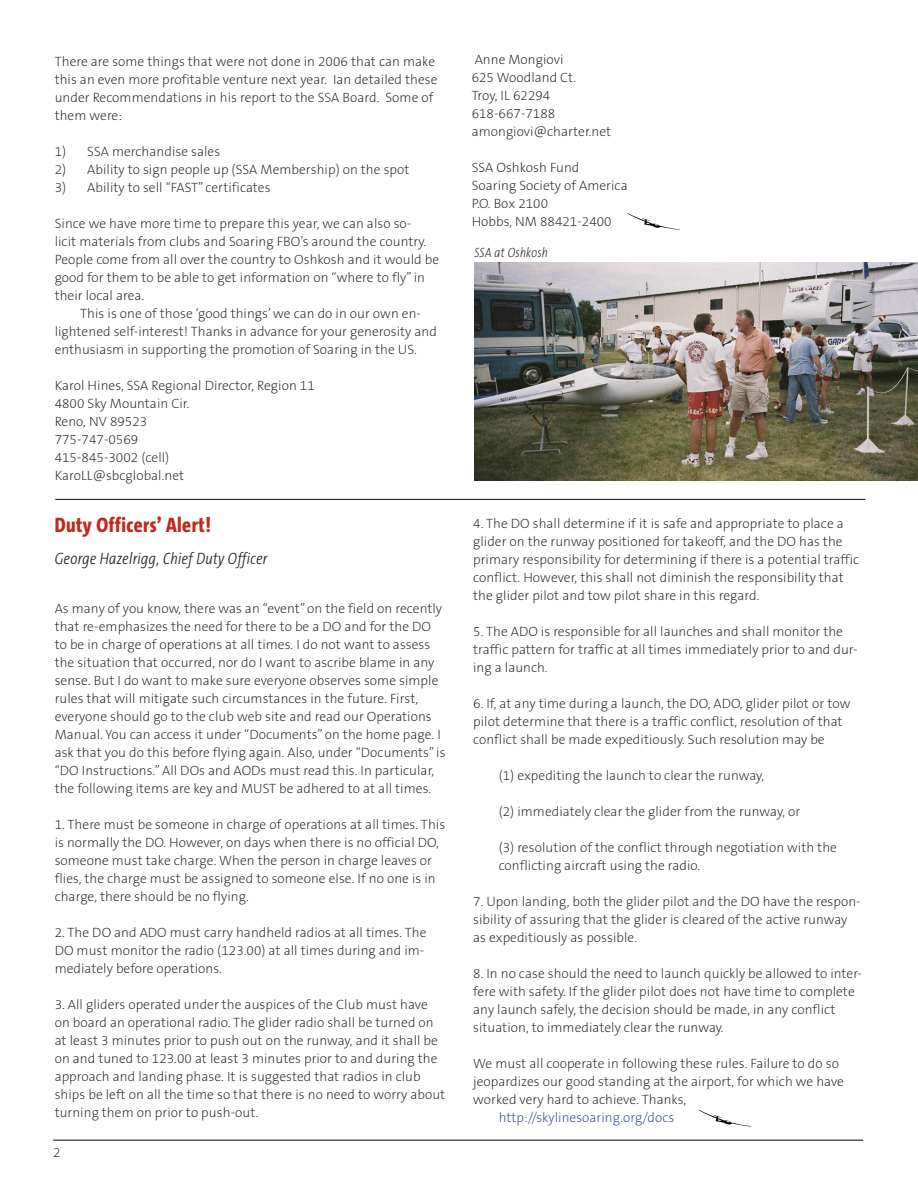
<style>
.page{position:relative;width:918px;height:1188px;background:#fff}
.page>*{position:absolute;margin:0;border:0;box-sizing:border-box;transform-origin:0 0}
.Skylines_Head{font:800 21px "The Sans Cd OF8";letter-spacing:.025em;color:#bf2a1d}
.Skylines_Author{font:italic 300 16.5px "The Sans Cd LF3 i";letter-spacing:.02em;color:#212120}
.Skyline_text{font:200 13.5px/18px "The Sans CE B2";letter-spacing:.005em;color:#212120}
.Skyline_text-2{font:200 13.5px "The Sans CE B2";letter-spacing:.005em;color:#2e458a}
.Skyline_captions{font:italic 200 13.5px "The Sans Cd LF2 i";letter-spacing:.02em;color:#212120}
</style>
<div class="page">
<svg style="left:627px;top:213px;width:53px;height:17px"></svg>
<hr style="left:55px;top:499px;width:810px;height:1px;background:#212120">
<svg style="left:699px;top:1110px;width:52px;height:17px"></svg>
<img style="left:474px;top:262px;width:443px;height:219px">
<hr style="left:53px;top:1140px;width:810px;height:1px;background:#212120">
<p class="Skyline_text" style="left:55px;top:53px;width:384px">There are some things that were not done in 2006 that can make this an even more profitable venture next year. Ian detailed these under Recommendations in his report to the SSA Board. Some of them were:</p>
<p class="Skyline_text" style="left:55px;top:143px;width:167px">1) SSA merchandise sales</p>
<p class="Skyline_text" style="left:55px;top:161px;width:356px">2) Ability to sign people up (SSA Membership) on the spot</p>
<p class="Skyline_text" style="left:55px;top:179px;width:217px">3) Ability to sell “FAST” certificates</p>
<p class="Skyline_text" style="left:55px;top:215px;width:386px">Since we have more time to prepare this year, we can also so-<br>licit materials from clubs and Soaring FBO’s around the country.<br>People come from all over the country to Oshkosh and it would be good for them to be able to get information on “where to fly” in their local area.</p>
<p class="Skyline_text" style="left:55px;top:305px;width:384px;text-indent:26px">This is one of those ‘good things’ we can do in our own en&shy;lightened self-interest! Thanks in advance for your generosity and enthusiasm in supporting the promotion of Soaring in the US.</p>
<p class="Skyline_text" style="left:55px;top:377px;width:262px">Karol Hines, SSA Regional Director, Region 11</p>
<p class="Skyline_text" style="left:55px;top:395px;width:136px">4800 Sky Mountain Cir.</p>
<p class="Skyline_text" style="left:55px;top:413px;width:94px">Reno, NV 89523</p>
<p class="Skyline_text" style="left:55px;top:431px;width:85px">775-747-0569</p>
<p class="Skyline_text" style="left:55px;top:449px;width:116px">415-845-3002 (cell)</p>
<p class="Skyline_text" style="left:55px;top:467px;width:131px">KaroLL@sbcglobal.net</p>
<p class="Skylines_Head" style="left:55px;top:514px;width:157px">Duty Officers’ Alert!</p>
<p class="Skylines_Author" style="left:55px;top:550px;width:214px">George Hazelrigg, Chief Duty Officer</p>
<p class="Skyline_text" style="left:55px;top:601px;width:392px">As many of you know, there was an “event” on the field on recently that re-emphasizes the need for there to be a DO and for the DO to be in charge of operations at all times. I do not want to assess the situation that occurred, nor do I want to ascribe blame in any sense. But I do want to make sure everyone observes some simple rules that will mitigate such circumstances in the future. First, everyone should go to the club web site and read our Operations Manual. You can access it under “Documents” on the home page. I ask that you do this before flying again. Also, under “Documents” is “DO Instructions.” All DOs and AODs must read this. In particular, the following items are key and MUST be adhered to at all times.</p>
<p class="Skyline_text" style="left:55px;top:817px;width:392px">1. There must be someone in charge of operations at all times. This is normally the DO. However, on days when there is no official DO, someone must take charge. When the person in charge leaves or flies, the charge must be assigned to someone else. If no one is in charge, there should be no flying.</p>
<p class="Skyline_text" style="left:55px;top:925px;width:373px">2. The DO and ADO must carry handheld radios at all times. The<br>DO must monitor the radio (123.00) at all times during and im&shy;mediately before operations.</p>
<p class="Skyline_text" style="left:55px;top:997px;width:392px">3. All gliders operated under the auspices of the Club must have on board an operational radio. The glider radio shall be turned on at least 3 minutes prior to push out on the runway, and it shall be on and tuned to 123.00 at least 3 minutes prior to and during the approach and landing phase. It is suggested that radios in club ships be left on all the time so that there is no need to worry about turning them on prior to push-out.</p>
<p class="Skyline_text" style="left:53px;top:1144px;width:9px">2</p>
<p class="Skyline_text" style="left:475px;top:52px;width:90px">Anne Mongiovi</p>
<p class="Skyline_text" style="left:472px;top:70px;width:106px">625 Woodland Ct.</p>
<p class="Skyline_text" style="left:472px;top:88px;width:80px">Troy, IL 62294</p>
<p class="Skyline_text" style="left:472px;top:106px;width:85px">618-667-7188</p>
<p class="Skyline_text" style="left:472px;top:124px;width:141px">amongiovi@charter.net</p>
<p class="Skyline_text" style="left:472px;top:160px;width:109px">SSA Oshkosh Fund</p>
<p class="Skyline_text" style="left:472px;top:178px;width:158px">Soaring Society of America</p>
<p class="Skyline_text" style="left:472px;top:196px;width:78px">P.O. Box 2100</p>
<p class="Skyline_text" style="left:472px;top:214px;width:142px">Hobbs, NM 88421-2400</p>
<p class="Skyline_captions" style="left:474px;top:246px;width:75px">SSA at Oshkosh</p>
<p class="Skyline_text" style="left:473px;top:516px;width:388px">4. The DO shall determine if it is safe and appropriate to place a glider on the runway positioned for takeoff, and the DO has the primary responsibility for determining if there is a potential traffic conflict. However, this shall not diminish the responsibility that the glider pilot and tow pilot share in this regard.</p>
<p class="Skyline_text" style="left:473px;top:624px;width:386px">5. The ADO is responsible for all launches and shall monitor the traffic pattern for traffic at all times immediately prior to and dur&shy;ing a launch.</p>
<p class="Skyline_text" style="left:473px;top:696px;width:379px">6. If, at any time during a launch, the DO, ADO, glider pilot or tow pilot determine that there is a traffic conflict, resolution of that conflict shall be made expeditiously. Such resolution may be</p>
<p class="Skyline_text" style="left:499px;top:768px;width:267px">(1) expediting the launch to clear the runway,</p>
<p class="Skyline_text" style="left:499px;top:804px;width:303px">(2) immediately clear the glider from the runway, or</p>
<p class="Skyline_text" style="left:499px;top:840px;width:340px">(3) resolution of the conflict through negotiation with the conflicting aircraft using the radio.</p>
<p class="Skyline_text" style="left:473px;top:894px;width:389px">7. Upon landing, both the glider pilot and the DO have the respon&shy;sibility of assuring that the glider is cleared of the active runway as expeditiously as possible.</p>
<p class="Skyline_text" style="left:473px;top:966px;width:390px">8. In no case should the need to launch quickly be allowed to inter&shy;fere with safety. If the glider pilot does not have time to complete any launch safely, the decision should be made, in any conflict situation, to immediately clear the runway.</p>
<p class="Skyline_text" style="left:473px;top:1056px;width:372px">We must all cooperate in following these rules. Failure to do so jeopardizes our good standing at the airport, for which we have worked very hard to achieve. Thanks,</p>
<p class="Skyline_text-2" style="left:499px;top:1111px;width:177px">http://skylinesoaring.org/docs</p>
</div>
